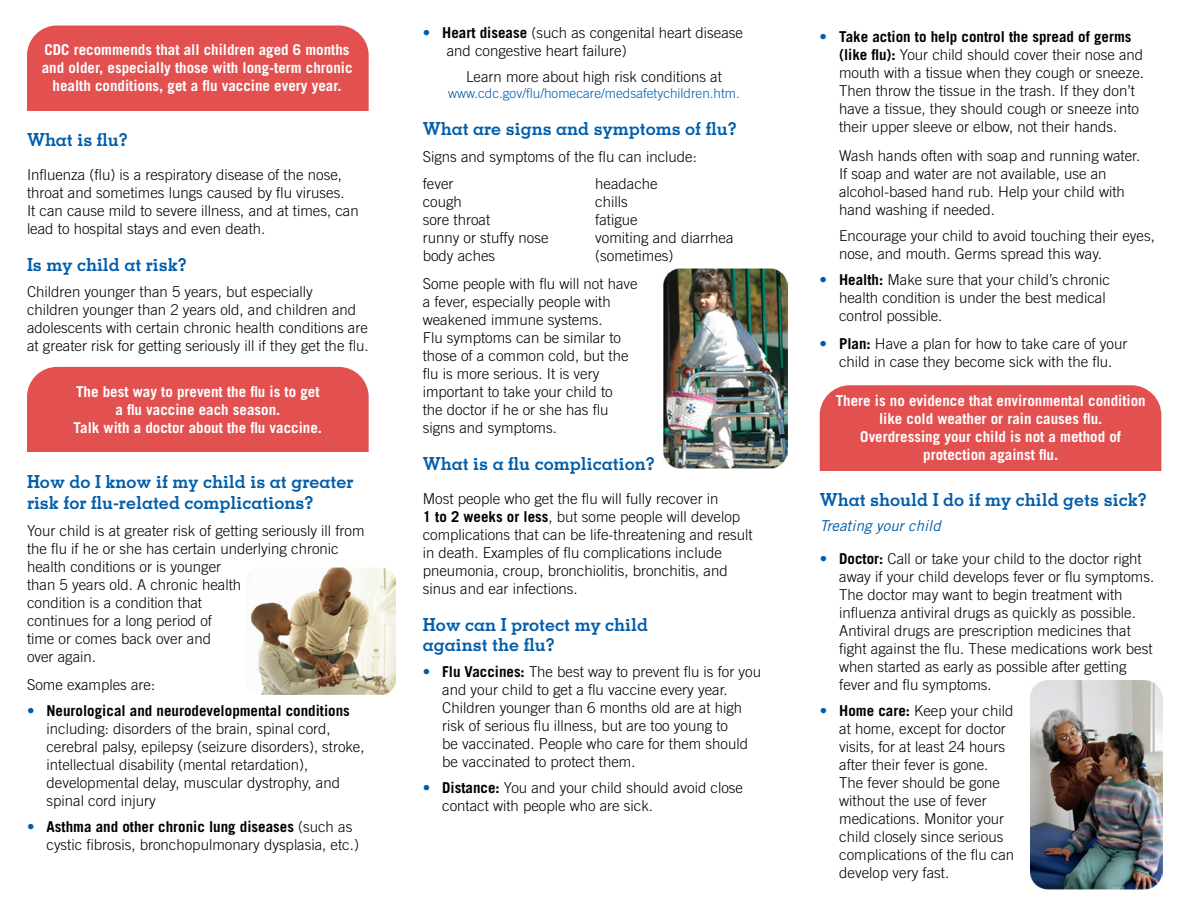
<style>
.page{position:relative;width:1188px;height:918px;background:#fff}
.page>*{position:absolute;margin:0;border:0;box-sizing:border-box;transform-origin:0 0}
.Words_in_triangle{font:700 18px/19.5px "Memphis LT Std";color:#005daa}
.Words_in_triangle-2{font:300 15px/18px "Trade Gothic LT Std";color:#000}
.Words_in_triangle-3{font:700 15px/18px "Trade Gothic LT Std";color:#fff;text-align:center}
.Words_in_triangle-4{font:italic 15px "Trade Gothic LT Std";color:#005daa}
.Words_in_triangle-5{font:300 13.5px "Trade Gothic LT Std";color:#005daa}
.s1{font-weight:700;color:#005daa}
.s2{font-weight:700}
</style>
<div class="page">
<div style="left:27px;top:26px;width:342px;height:84px;background:#e25050"></div>
<div style="left:27px;top:367px;width:342px;height:85px;background:#e25050"></div>
<div style="left:820px;top:385px;width:341px;height:85px;background:#e25050"></div>
<img style="left:663px;top:269px;width:125px;height:199px">
<img style="left:1030px;top:680px;width:132px;height:211px">
<img style="left:247px;top:567px;width:149px;height:128px">
<p class="Words_in_triangle-3" style="left:42px;top:41px;width:312px">CDC recommends that all children aged 6 months and older, especially those with long-term chronic health conditions, get a flu vaccine every year.</p>
<p class="Words_in_triangle" style="left:27px;top:130px;width:102px">What is flu?</p>
<p class="Words_in_triangle-2" style="left:27px;top:166px;width:333px">Influenza (flu) is a respiratory disease of the nose, throat and sometimes lungs caused by flu viruses.<br>It can cause mild to severe illness, and at times, can lead to hospital stays and even death.</p>
<p class="Words_in_triangle" style="left:27px;top:255px;width:161px">Is my child at risk?</p>
<p class="Words_in_triangle-2" style="left:27px;top:283px;width:343px">Children younger than 5 years, but especially<br>children younger than 2 years old, and children and adolescents with certain chronic health conditions are at greater risk for getting seriously ill if they get the flu.</p>
<p class="Words_in_triangle-3" style="left:74px;top:382px;width:250px">The best way to prevent the flu is to get a flu vaccine each season.<br>Talk with a doctor about the flu vaccine.</p>
<p class="Words_in_triangle" style="left:27px;top:470px;width:328px;line-height:21.6px">How do I know if my child is at greater risk for flu-related complications?</p>
<p class="Words_in_triangle-2" style="left:27px;top:521px;width:339px">Your child is at greater risk of getting seriously ill from the flu if he or she has certain underlying chronic health conditions or is younger<br>than 5 years old. A chronic health<br>condition is a condition that<br>continues for a long period of<br>time or comes back over and<br>over again.</p>
<p class="Words_in_triangle-2" style="left:27px;top:675px;width:130px">Some examples are:</p>
<p class="Words_in_triangle-2" style="left:46px;top:702px;width:320px;text-indent:-20px"><span class="s1">•</span> <span class="s2">Neurological and neurodevelopmental conditions </span>including: disorders of the brain, spinal cord, cerebral palsy, epilepsy (seizure disorders), stroke, intellectual disability (mental retardation), developmental delay, muscular dystrophy, and spinal cord injury</p>
<p class="Words_in_triangle-2" style="left:46px;top:818px;width:314px;text-indent:-20px"><span class="s1">•</span> <span class="s2">Asthma and other chronic lung diseases</span> (such as cystic fibrosis, bronchopulmonary dysplasia, etc.)</p>
<p class="Words_in_triangle-2" style="left:447px;top:23px;width:298px;text-indent:-24px"><span class="s1">•</span> <span class="s2">Heart disease</span> (such as congenital heart disease and congestive heart failure)</p>
<p class="Words_in_triangle-2" style="left:466px;top:67px;width:257px">Learn more about high risk conditions at</p>
<p class="Words_in_triangle-5" style="left:448px;top:85px;width:293px">www.cdc.gov/flu/homecare/medsafetychildren.htm.</p>
<p class="Words_in_triangle" style="left:423px;top:119px;width:315px">What are signs and symptoms of flu?</p>
<p class="Words_in_triangle-2" style="left:423px;top:143px;width:276px;line-height:27px">Signs and symptoms of the flu can include: fever</p>
<p class="Words_in_triangle-2" style="left:595px;top:174px;width:64px">headache</p>
<p class="Words_in_triangle-2" style="left:423px;top:192px;width:41px">cough</p>
<p class="Words_in_triangle-2" style="left:595px;top:192px;width:34px">chills</p>
<p class="Words_in_triangle-2" style="left:423px;top:210px;width:69px">sore throat</p>
<p class="Words_in_triangle-2" style="left:595px;top:210px;width:44px">fatigue</p>
<p class="Words_in_triangle-2" style="left:423px;top:228px;width:127px">runny or stuffy nose</p>
<p class="Words_in_triangle-2" style="left:595px;top:228px;width:140px">vomiting and diarrhea</p>
<p class="Words_in_triangle-2" style="left:423px;top:246px;width:74px">body aches</p>
<p class="Words_in_triangle-2" style="left:423px;top:241px;width:252px;line-height:28.5px;text-indent:172px">(sometimes)<br>Some people with flu will not have</p>
<p class="Words_in_triangle-2" style="left:423px;top:293px;width:207px">a fever, especially people with weakened immune systems.<br>Flu symptoms can be similar to those of a common cold, but the flu is more serious. It is very important to take your child to the doctor if he or she has flu signs and symptoms.</p>
<p class="Words_in_triangle" style="left:423px;top:454px;width:233px">What is a flu complication?</p>
<p class="Words_in_triangle-2" style="left:423px;top:490px;width:332px">Most people who get the flu will fully recover in<br><span class="s2">1 to 2 weeks or less</span>, but some people will develop complications that can be life-threatening and result in death. Examples of flu complications include pneumonia, croup, bronchiolitis, bronchitis, and sinus and ear infections.</p>
<p class="Words_in_triangle" style="left:423px;top:615px;width:227px">How can I protect my child against the flu?</p>
<p class="Words_in_triangle-2" style="left:442px;top:662px;width:320px;text-indent:-20px"><span class="s1">•</span> <span class="s2">Flu Vaccines:</span> The best way to prevent flu is for you and your child to get a flu vaccine every year.<br>Children younger than 6 months old are at high risk of serious flu illness, but are too young to<br>be vaccinated. People who care for them should be vaccinated to protect them.</p>
<p class="Words_in_triangle-2" style="left:442px;top:779px;width:302px;text-indent:-20px"><span class="s1">•</span> <span class="s2">Distance:</span> You and your child should avoid close contact with people who are sick.</p>
<p class="Words_in_triangle-2" style="left:839px;top:28px;width:307px;text-indent:-20px"><span class="s1">•</span> <span class="s2">Take action to help control the spread of germs (like flu):</span> Your child should cover their nose and mouth with a tissue when they cough or sneeze.<br>Then throw the tissue in the trash. If they don’t have a tissue, they should cough or sneeze into their upper sleeve or elbow, not their hands.</p>
<p class="Words_in_triangle-2" style="left:839px;top:146px;width:303px">Wash hands often with soap and running water.<br>If soap and water are not available, use an alcohol-based hand rub. Help your child with hand washing if needed.</p>
<p class="Words_in_triangle-2" style="left:839px;top:226px;width:317px">Encourage your child to avoid touching their eyes, nose, and mouth. Germs spread this way.</p>
<p class="Words_in_triangle-2" style="left:839px;top:271px;width:273px;text-indent:-20px"><span class="s1">•</span> <span class="s2">Health:</span> Make sure that your child’s chronic health condition is under the best medical control possible.</p>
<p class="Words_in_triangle-2" style="left:820px;top:334px;width:309px;text-align:center"><span class="s1">•</span> <span class="s2">Plan:</span> Have a plan for how to take care of your child in case they become sick with the flu.</p>
<p class="Words_in_triangle-3" style="left:836px;top:392px;width:312px">There is no evidence that environmental condition like cold weather or rain causes flu.<br>Overdressing your child is not a method of protection against flu.</p>
<p class="Words_in_triangle" style="left:820px;top:490px;width:328px">What should I do if my child gets sick?</p>
<p class="Words_in_triangle-4" style="left:820px;top:516px;width:123px">Treating your child</p>
<p class="Words_in_triangle-2" style="left:839px;top:550px;width:316px;text-indent:-20px"><span class="s1">•</span> <span class="s2">Doctor:</span> Call or take your child to the doctor right away if your child develops fever or flu symptoms.<br>The doctor may want to begin treatment with influenza antiviral drugs as quickly as possible.<br>Antiviral drugs are prescription medicines that fight against the flu. These medications work best when started as early as possible after getting fever and flu symptoms.</p>
<p class="Words_in_triangle-2" style="left:839px;top:702px;width:177px;text-indent:-20px"><span class="s1">•</span> <span class="s2">Home care:</span> Keep your child at home, except for doctor visits, for at least 24 hours after their fever is gone.<br>The fever should be gone without the use of fever medications. Monitor your child closely since serious complications of the flu can develop very fast.</p>
</div>
